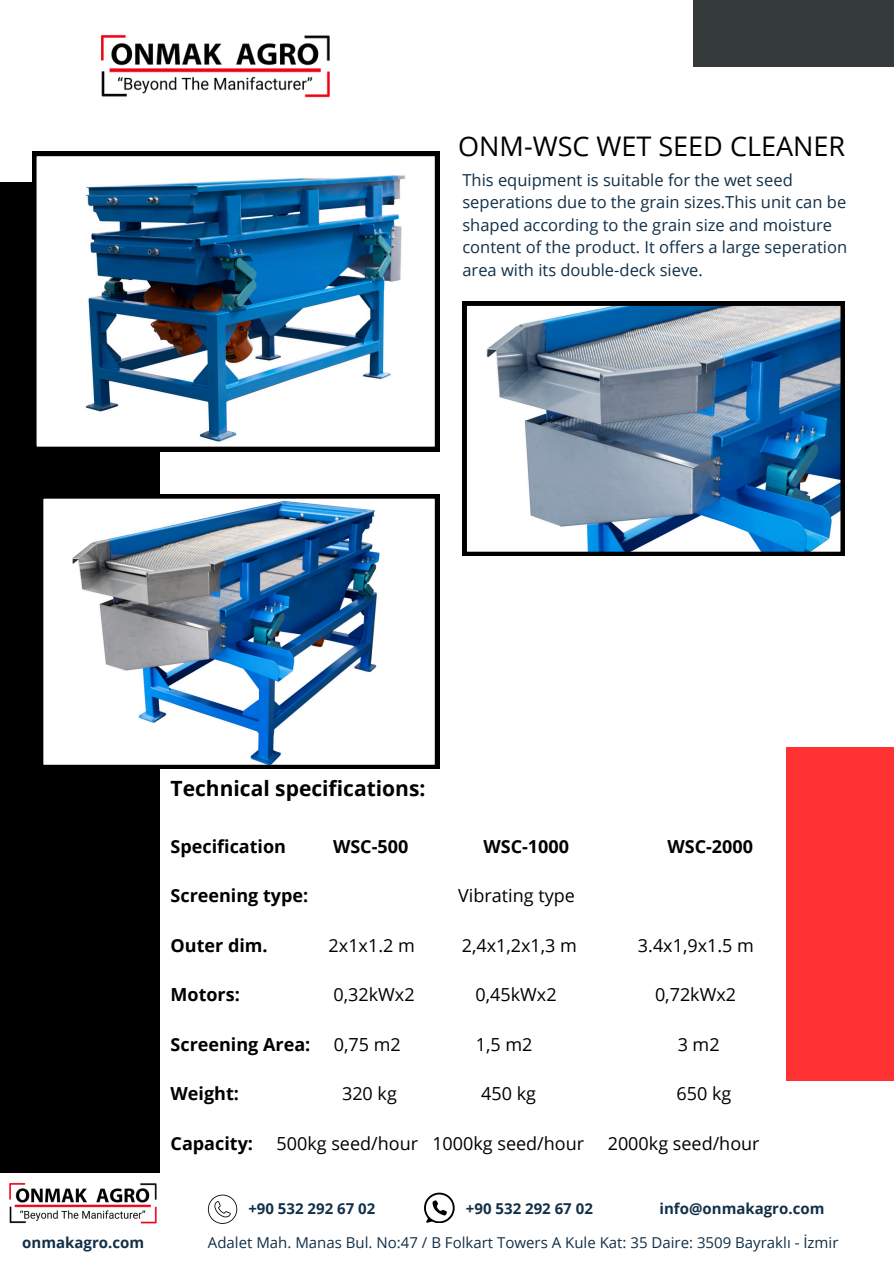
<style>
.page{position:relative;width:894px;height:1264px;background:#fff}
.page>*{position:absolute;margin:0;border:0;box-sizing:border-box;transform-origin:0 0}
.t1{font:27px "Open Sans";color:#000}
.t2{font:700 21px "Open Sans";color:#000}
.t3{font:18px "Open Sans";color:#000}
.t4{font:700 18px "Open Sans";color:#000}
.t5{font:16.5px/22.5px "Open Sans";color:#123048}
.t6{font:15px "Open Sans";color:#123048}
.t7{font:700 15px "Open Sans";color:#123048}
</style>
<div class="page">
<div style="left:0;top:182px;width:160px;height:990px;background:#000"></div>
<div style="left:786px;top:747px;width:107px;height:333px;background:#ff3131"></div>
<div style="left:693px;top:0;width:200px;height:66px;background:#343939"></div>
<img style="left:101px;top:34px;width:229px;height:64px">
<img style="left:9px;top:1182px;width:148px;height:42px">
<svg style="left:208px;top:1194px;width:29px;height:29px"></svg>
<svg style="left:424px;top:1192px;width:30px;height:30px"></svg>
<svg style="left:32px;top:152px;width:407px;height:299px"></svg>
<svg style="left:43px;top:494px;width:396px;height:274px"></svg>
<svg style="left:462px;top:301px;width:382px;height:255px"></svg>
<p class="t1" style="left:458px;top:127px;width:388px">ONM-WSC WET SEED CLEANER</p>
<h1 class="t5" style="left:462px;top:168px;width:386px">This equipment is suitable for the wet seed seperations due to the grain sizes.This unit can be shaped according to the grain size and moisture content of the product. It offers a large seperation area with its double-deck sieve.</h1>
<h3 class="t2" style="left:170px;top:774px;width:256px">Technical specifications:</h3>
<h4 class="t4" style="left:170px;top:833px;width:117px">Specification</h4>
<h4 class="t4" style="left:333px;top:833px;width:77px">WSC-500</h4>
<h4 class="t4" style="left:483px;top:833px;width:87px">WSC-1000</h4>
<h4 class="t4" style="left:667px;top:833px;width:87px">WSC-2000</h4>
<h4 class="t4" style="left:170px;top:883px;width:139px">Screening type:</h4>
<h4 class="t3" style="left:458px;top:883px;width:118px">Vibrating type</h4>
<h4 class="t4" style="left:170px;top:932px;width:99px">Outer dim.</h4>
<h4 class="t3" style="left:328px;top:932px;width:88px">2x1x1.2 m</h4>
<h4 class="t3" style="left:461px;top:932px;width:117px">2,4x1,2x1,3 m</h4>
<h4 class="t3" style="left:637px;top:932px;width:117px">3.4x1,9x1.5 m</h4>
<h4 class="t4" style="left:170px;top:982px;width:71px">Motors:</h4>
<h4 class="t3" style="left:333px;top:982px;width:83px">0,32kWx2</h4>
<h4 class="t3" style="left:475px;top:982px;width:83px">0,45kWx2</h4>
<h4 class="t3" style="left:654px;top:982px;width:83px">0,72kWx2</h4>
<h4 class="t4" style="left:170px;top:1031px;width:141px">Screening Area:</h4>
<h4 class="t3" style="left:334px;top:1031px;width:68px">0,75 m2</h4>
<h4 class="t3" style="left:475px;top:1031px;width:58px">1,5 m2</h4>
<h4 class="t3" style="left:677px;top:1031px;width:43px">3 m2</h4>
<h4 class="t4" style="left:170px;top:1081px;width:70px">Weight:</h4>
<h4 class="t3" style="left:342px;top:1081px;width:56px">320 kg</h4>
<h4 class="t3" style="left:481px;top:1081px;width:56px">450 kg</h4>
<h4 class="t3" style="left:676px;top:1081px;width:56px">650 kg</h4>
<p class="t4" style="left:170px;top:1130px;width:84px">Capacity:</p>
<p class="t3" style="left:276px;top:1130px;width:309px">500kg seed/hour 1000kg seed/hour</p>
<p class="t3" style="left:607px;top:1130px;width:153px">2000kg seed/hour</p>
<p class="t7" style="left:248px;top:1197px;width:128px">+90 532 292 67 02</p>
<h2 class="t7" style="left:466px;top:1197px;width:128px">+90 532 292 67 02</h2>
<p class="t7" style="left:659px;top:1197px;width:166px">info@onmakagro.com</p>
<h4 class="t7" style="left:22px;top:1232px;width:123px">onmakagro.com</h4>
<p class="t6" style="left:208px;top:1232px;width:632px">Adalet Mah. Manas Bul. No:47 / B Folkart Towers A Kule Kat: 35 Daire: 3509 Bayraklı - İzmir</p>
</div>
